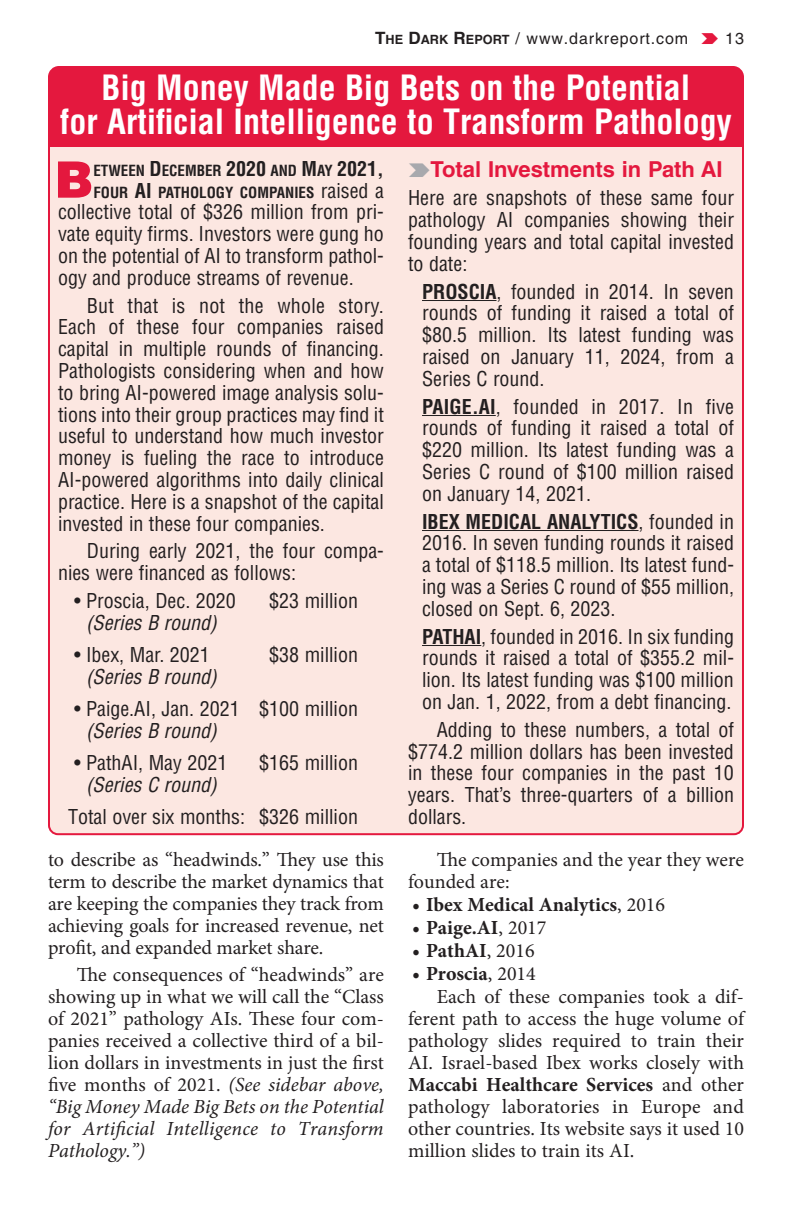
<style>
.page{position:relative;width:792px;height:1224px;background:#fff}
.page>*{position:absolute;margin:0;border:0;box-sizing:border-box;transform-origin:0 0}
.t1{font:900 50.2px "Helvetica LT Std";color:#e4183e}
.t2{font:700 condensed 34px/34px "Helvetica LT Std";color:#fff;text-align:center}
.t3{font:700 22px "Helvetica LT Std";color:#e4183e}
.par-head{font:condensed 20px/21.8px "Helvetica LT Std";color:#231f20;text-align:justify}
.t4{font:20px/22px "Minion Pro";color:#231f20;text-align:justify}
.t5{font:700 20px "Minion Pro";color:#231f20}
.t6{font:italic condensed 20px "Helvetica LT Std";color:#231f20}
.t7{font:16px "Helvetica LT Std";letter-spacing:.055em;color:#231f20}
.t8{font:700 condensed 15px/21.8px "Helvetica LT Std";color:#231f20}
.s1{font-weight:700;font-size:17px}
.s2{font-weight:700;font-size:12.8px}
.s3{font-size:20px}
.s4{font-weight:400;font-size:20px}
.s5{font-style:italic}
.s6{font-weight:700}
.s7{font-weight:400}
</style>
<div class="page">
<div style="left:48px;top:148px;width:696px;height:688px;background:#fce7e1"></div>
<div style="left:48px;top:66px;width:696px;height:82px;background:#e4183e"></div>
<hr style="left:422px;top:300px;width:75px;height:1px;background:#231f20">
<hr style="left:422px;top:415px;width:74px;height:1px;background:#231f20">
<hr style="left:422px;top:530px;width:217px;height:1px;background:#231f20">
<hr style="left:422px;top:645px;width:59px;height:1px;background:#231f20">
<svg style="left:409px;top:164px;width:20px;height:13px"></svg>
<p class="t7" style="left:375px;top:29px;width:315px"><span class="s1">T</span><span class="s2">HE</span> <span class="s1">D</span><span class="s2">ARK</span> <span class="s1">R</span><span class="s2">EPORT</span> / www.darkreport.com</p>
<p class="t7" style="left:725px;top:29px;width:20px">13</p>
<p class="t2" style="left:60px;top:71px;width:674px">Big Money Made Big Bets on the Potential<br>for Artificial Intelligence to Transform Pathology</p>
<p class="t1" style="left:54px;top:147px;width:41px">B</p>
<p class="t8" style="left:93px;top:159px;width:292px">ETWEEN <span class="s3">D</span> ECEMBER <span class="s3">2020</span> AND <span class="s3">M</span>AY <span class="s3">2021,<br></span>FOUR <span class="s3">AI</span> PATHOLOGY COMPANIES <span class="s4">raised a</span></p>
<p class="par-head" style="left:58px;top:201px;width:327px">collective total of $326 million from pri&shy;vate equity firms. Investors were gung ho on the potential of AI to transform pathol&shy;ogy and produce streams of revenue.</p>
<p class="par-head" style="left:58px;top:294px;width:328px;text-indent:29px">But that is not the whole story.<br>Each of these four companies raised capital in multiple rounds of financing.<br>Pathologists considering when and how to bring AI-powered image analysis solu&shy;tions into their group practices may find it useful to understand how much investor money is fueling the race to introduce AI-powered algorithms into daily clinical practice. Here is a snapshot of the capital invested in these four companies.</p>
<p class="par-head" style="left:58px;top:540px;width:327px;text-indent:29px">During early 2021, the four compa&shy;nies were financed as follows:</p>
<p class="par-head" style="left:74px;top:590px;width:163px">• Proscia, Dec. 2020</p>
<p class="par-head" style="left:269px;top:590px;width:90px">$23 million</p>
<p class="t6" style="left:86px;top:610px;width:132px">(Series B round)</p>
<p class="par-head" style="left:74px;top:644px;width:137px">• Ibex, Mar. 2021</p>
<p class="par-head" style="left:269px;top:644px;width:90px">$38 million</p>
<p class="t6" style="left:86px;top:664px;width:132px">(Series B round)</p>
<p class="par-head" style="left:86px;top:698px;width:273px;text-indent:-12px">• Paige.AI, Jan. 2021 $100 million <span class="s5">(Series B round)</span></p>
<p class="par-head" style="left:74px;top:752px;width:155px">• PathAI, May 2021</p>
<p class="par-head" style="left:259px;top:752px;width:100px">$165 million</p>
<p class="t6" style="left:86px;top:772px;width:132px">(Series C round)</p>
<p class="par-head" style="left:68px;top:806px;width:291px">Total over six months: $326 million</p>
<p class="t4" style="left:48px;top:849px;width:338px">to describe as “headwinds.” They use this term to describe the market dynamics that are keeping the companies they track from achieving goals for increased revenue, net profit, and expanded market share.</p>
<p class="t4" style="left:48px;top:964px;width:338px;text-indent:29px">The consequences of “headwinds” are showing up in what we will call the “Class of 2021” pathology AIs. These four com&shy;panies received a collective third of a bil&shy;lion dollars in investments in just the first five months of 2021. <span class="s5">(See sidebar above, “Big Money Made Big Bets on the Potential for Artificial Intelligence to Transform Pathology.”)</span></p>
<h1 class="t3" style="left:430px;top:156px;width:294px">Total Investments in Path AI</h1>
<p class="par-head" style="left:408px;top:187px;width:328px">Here are snapshots of these same four pathology AI companies showing their founding years and total capital invested to date:</p>
<p class="par-head" style="left:422px;top:280px;width:314px"><span class="s6">PROSCIA</span>, founded in 2014. In seven rounds of funding it raised a total of $80.5 million. Its latest funding was raised on January 11, 2024, from a Series C round.</p>
<p class="par-head" style="left:422px;top:395px;width:313px"><span class="s6">PAIGE.AI</span>, founded in 2017. In five rounds of funding it raised a total of $220 million. Its latest funding was a Series C round of $100 million raised on January 14, 2021.</p>
<p class="par-head" style="left:422px;top:510px;width:314px"><span class="s6">IBEX MEDICAL ANALYTICS</span>, founded in 2016. In seven funding rounds it raised a total of $118.5 million. Its latest fund&shy;ing was a Series C round of $55 million, closed on Sept. 6, 2023.</p>
<p class="par-head" style="left:422px;top:625px;width:313px"><span class="s6">PATHAI</span>, founded in 2016. In six funding rounds it raised a total of $355.2 mil&shy;lion. Its latest funding was $100 million on Jan. 1, 2022, from a debt financing.</p>
<p class="par-head" style="left:408px;top:718px;width:328px;text-indent:29px">Adding to these numbers, a total of $774.2 million dollars has been invested in these four companies in the past 10 years. That’s three-quarters of a billion dollars.</p>
<p class="t4" style="left:408px;top:849px;width:337px;text-indent:29px">The companies and the year they were founded are:</p>
<p class="t5" style="left:412px;top:891px;width:255px">• Ibex Medical Analytics<span class="s7">, 2016</span></p>
<p class="t5" style="left:412px;top:914px;width:136px">• Paige.AI<span class="s7">, 2017</span></p>
<p class="t5" style="left:412px;top:937px;width:124px">• PathAI<span class="s7">, 2016</span></p>
<p class="t5" style="left:412px;top:960px;width:125px">• Proscia<span class="s7">, 2014</span></p>
<p class="t4" style="left:408px;top:986px;width:339px;text-indent:29px">Each of these companies took a dif&shy;ferent path to access the huge volume of pathology slides required to train their AI. Israel-based Ibex works closely with <span class="s6">Maccabi Healthcare Services</span> and other pathology laboratories in Europe and other countries. Its website says it used 10 million slides to train its AI.</p>
</div>
